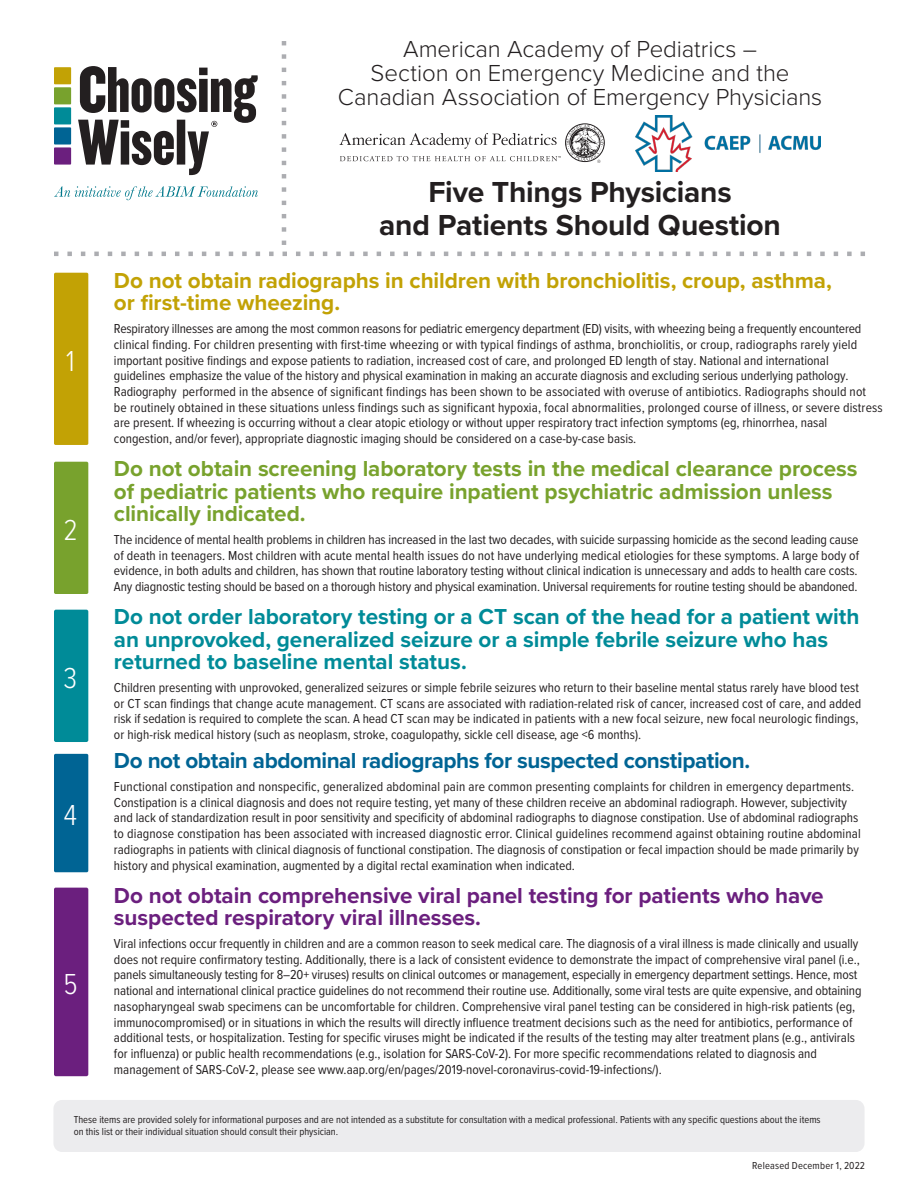
<style>
.page{position:relative;width:918px;height:1188px;background:#fff}
.page>*{position:absolute;margin:0;border:0;box-sizing:border-box;transform-origin:0 0}
.Top_header{font:700 30px/33px "Proxima Nova";letter-spacing:-.005em;color:#231f20;text-align:center}
.style__front{font:300 30px "Proxima Nova Cond";color:#fff}
.Top_Header-_associat{font:300 24px/24px "Proxima Nova";letter-spacing:-.005em;color:#231f20;text-align:center}
.body{font:700 22.5px/22.5px "Proxima Nova";letter-spacing:-.005em;color:#008b98}
.body-2{font:700 22.5px/22.5px "Proxima Nova";letter-spacing:-.005em;color:#78a22d}
.body-3{font:700 22.5px/22.5px "Proxima Nova";letter-spacing:-.005em;color:#6b1f7e}
.body-4{font:700 22.5px/22.5px "Proxima Nova";letter-spacing:-.005em;color:#c2a205}
.body-5{font:700 22.5px "Proxima Nova";letter-spacing:-.02em;color:#006494}
.body-6{font:13.5px/15.8px "Proxima Nova Cond";color:#231f20}
.Disclaimer{font:10.5px/12px "Proxima Nova Cond";color:#231f20}
.Top_header-2{font:10.5px "Proxima Nova Cond";letter-spacing:.02em;color:#231f20}
</style>
<div class="page">
<svg style="left:54px;top:252px;width:811px;height:4px"></svg>
<svg style="left:282px;top:41px;width:4px;height:204px"></svg>
<div style="left:54px;top:67px;width:17px;height:17px;background:#c2a205"></div>
<div style="left:54px;top:87px;width:17px;height:17px;background:#78a22d"></div>
<div style="left:54px;top:107px;width:17px;height:17px;background:#008b98"></div>
<div style="left:54px;top:127px;width:17px;height:18px;background:#006494"></div>
<div style="left:54px;top:147px;width:17px;height:18px;background:#6b1f7e"></div>
<svg style="left:78px;top:66px;width:180px;height:109px"></svg>
<svg style="left:54px;top:186px;width:204px;height:14px"></svg>
<div style="left:54px;top:610px;width:34px;height:132px;background:#008b98;border-radius:2px"></div>
<div style="left:54px;top:273px;width:34px;height:172px;background:#c2a205;border-radius:2px"></div>
<div style="left:54px;top:462px;width:34px;height:132px;background:#78a22d;border-radius:2px"></div>
<div style="left:53px;top:1100px;width:812px;height:52px;background:#ececee;border-radius:9px"></div>
<img style="left:636px;top:116px;width:184px;height:55px">
<svg style="left:340px;top:124px;width:264px;height:39px"></svg>
<div style="left:54px;top:754px;width:34px;height:118px;background:#006494;border-radius:2px"></div>
<div style="left:54px;top:888px;width:34px;height:188px;background:#6b1f7e;border-radius:2px"></div>
<p class="Top_Header-_associat" style="left:338px;top:36px;width:486px">American Academy of Pediatrics –<br>Section on Emergency Medicine and the<br>Canadian Association of Emergency Physicians</p>
<p class="style__front" style="left:66px;top:339px;width:10px">1</p>
<p class="style__front" style="left:63px;top:508px;width:16px">2</p>
<p class="style__front" style="left:64px;top:656px;width:15px">3</p>
<p class="style__front" style="left:64px;top:793px;width:15px">4</p>
<p class="style__front" style="left:63px;top:962px;width:16px">5</p>
<p class="Top_header" style="left:379px;top:175px;width:403px">Five Things Physicians<br>and Patients Should Question</p>
<p class="body-4" style="left:114px;top:269px;width:719px">Do not obtain radiographs in children with bronchiolitis, croup, asthma, or first-time wheezing.</p>
<p class="body-6" style="left:114px;top:320px;width:770px">Respiratory illnesses are among the most common reasons for pediatric emergency department (ED) visits, with wheezing being a frequently encountered clinical finding. For children presenting with first-time wheezing or with typical findings of asthma, bronchiolitis, or croup, radiographs rarely yield important positive findings and expose patients to radiation, increased cost of care, and prolonged ED length of stay. National and international guidelines emphasize the value of the history and physical examination in making an accurate diagnosis and excluding serious underlying pathology.<br>Radiography performed in the absence of significant findings has been shown to be associated with overuse of antibiotics. Radiographs should not<br>be routinely obtained in these situations unless findings such as significant hypoxia, focal abnormalities, prolonged course of illness, or severe distress are present. If wheezing is occurring without a clear atopic etiology or without upper respiratory tract infection symptoms (eg, rhinorrhea, nasal congestion, and/or fever), appropriate diagnostic imaging should be considered on a case-by-case basis.</p>
<p class="body-2" style="left:114px;top:457px;width:745px">Do not obtain screening laboratory tests in the medical clearance process of pediatric patients who require inpatient psychiatric admission unless clinically indicated.</p>
<p class="body-6" style="left:114px;top:531px;width:747px">The incidence of mental health problems in children has increased in the last two decades, with suicide surpassing homicide as the second leading cause of death in teenagers. Most children with acute mental health issues do not have underlying medical etiologies for these symptoms. A large body of evidence, in both adults and children, has shown that routine laboratory testing without clinical indication is unnecessary and adds to health care costs.<br>Any diagnostic testing should be based on a thorough history and physical examination. Universal requirements for routine testing should be abandoned.</p>
<p class="body" style="left:114px;top:605px;width:747px">Do not order laboratory testing or a CT scan of the head for a patient with an unprovoked, generalized seizure or a simple febrile seizure who has returned to baseline mental status.</p>
<p class="body-6" style="left:114px;top:679px;width:749px">Children presenting with unprovoked, generalized seizures or simple febrile seizures who return to their baseline mental status rarely have blood test or CT scan findings that change acute management. CT scans are associated with radiation-related risk of cancer, increased cost of care, and added risk if sedation is required to complete the scan. A head CT scan may be indicated in patients with a new focal seizure, new focal neurologic findings, or high-risk medical history (such as neoplasm, stroke, coagulopathy, sickle cell disease, age &lt;6 months).</p>
<p class="body-5" style="left:114px;top:744px;width:638px">Do not obtain abdominal radiographs for suspected constipation.</p>
<p class="body-6" style="left:114px;top:778px;width:748px">Functional constipation and nonspecific, generalized abdominal pain are common presenting complaints for children in emergency departments.<br>Constipation is a clinical diagnosis and does not require testing, yet many of these children receive an abdominal radiograph. However, subjectivity and lack of standardization result in poor sensitivity and specificity of abdominal radiographs to diagnose constipation. Use of abdominal radiographs to diagnose constipation has been associated with increased diagnostic error. Clinical guidelines recommend against obtaining routine abdominal radiographs in patients with clinical diagnosis of functional constipation. The diagnosis of constipation or fecal impaction should be made primarily by history and physical examination, augmented by a digital rectal examination when indicated.</p>
<p class="body-3" style="left:114px;top:884px;width:711px">Do not obtain comprehensive viral panel testing for patients who have suspected respiratory viral illnesses.</p>
<p class="body-6" style="left:114px;top:935px;width:749px">Viral infections occur frequently in children and are a common reason to seek medical care. The diagnosis of a viral illness is made clinically and usually does not require confirmatory testing. Additionally, there is a lack of consistent evidence to demonstrate the impact of comprehensive viral panel (i.e., panels simultaneously testing for 8–20+ viruses) results on clinical outcomes or management, especially in emergency department settings. Hence, most national and international clinical practice guidelines do not recommend their routine use. Additionally, some viral tests are quite expensive, and obtaining nasopharyngeal swab specimens can be uncomfortable for children. Comprehensive viral panel testing can be considered in high-risk patients (eg, immunocompromised) or in situations in which the results will directly influence treatment decisions such as the need for antibiotics, performance of additional tests, or hospitalization. Testing for specific viruses might be indicated if the results of the testing may alter treatment plans (e.g., antivirals for influenza) or public health recommendations (e.g., isolation for SARS-CoV-2). For more specific recommendations related to diagnosis and management of SARS-CoV-2, please see www.aap.org/en/pages/2019-novel-coronavirus-covid-19-infections/).</p>
<p class="Disclaimer" style="left:74px;top:1113px;width:748px">These items are provided solely for informational purposes and are not intended as a substitute for consultation with a medical professional. Patients with any specific questions about the items on this list or their individual situation should consult their physician.</p>
<p class="Top_header-2" style="left:752px;top:1158px;width:114px">Released December 1, 2022</p>
</div>
